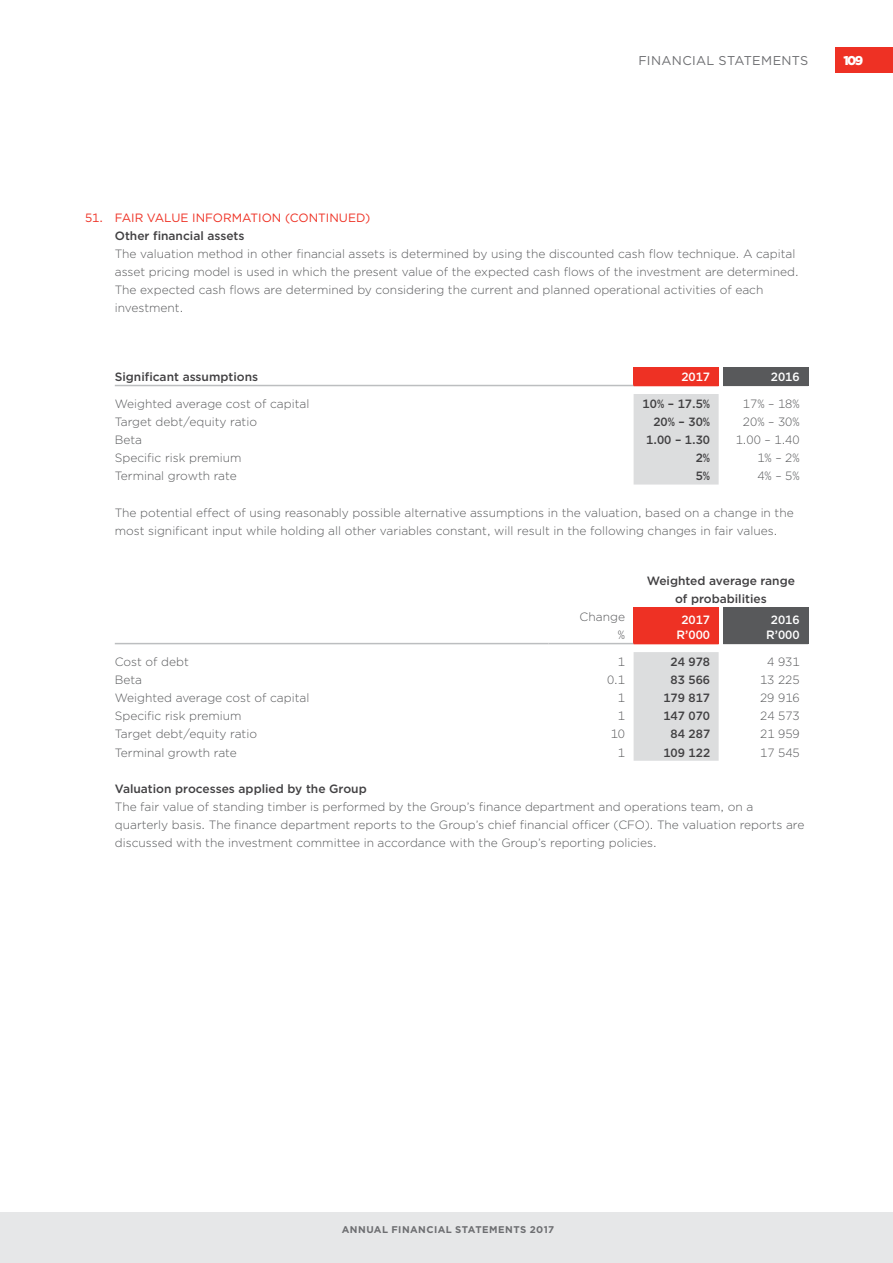
<style>
.page{position:relative;width:893px;height:1263px;background:#fff}
.page>*{position:absolute;margin:0;border:0;box-sizing:border-box;transform-origin:0 0}
.t1{font:12.75px "Gotham";letter-spacing:.025em;color:#6d6e71}
.t2{font:900 12.75px "Gotham";color:#fff}
.t3{font:300 12px/18px "Gotham";color:#58595b}
.t4{font:500 12px/18px "Gotham";color:#414042;text-align:center}
.t5{font:12px "Gotham";color:#ee3124}
.t6{font:500 12px/15px "Gotham";color:#fff;text-align:center}
.t7{font:700 9.75px "Gotham";letter-spacing:.045em;color:#6d6e71}
</style>
<div class="page">
<div style="left:0;top:1212px;width:893px;height:51px;background:#e6e7e8"></div>
<div style="left:835px;top:47px;width:58px;height:25px;background:#ee3124"></div>
<div style="left:634px;top:367px;width:85px;height:18px;background:#ee3124"></div>
<div style="left:723px;top:367px;width:85px;height:18px;background:#58595b"></div>
<div style="left:634px;top:394px;width:85px;height:90px;background:#dcddde"></div>
<hr style="left:115px;top:385px;width:519px;height:1px;background:#bcbec0">
<hr style="left:634px;top:385px;width:85px;height:1px;background:#ee3124">
<hr style="left:723px;top:385px;width:85px;height:1px;background:#58595b">
<div style="left:634px;top:607px;width:85px;height:37px;background:#ee3124"></div>
<div style="left:723px;top:607px;width:85px;height:37px;background:#58595b"></div>
<div style="left:634px;top:652px;width:85px;height:109px;background:#dcddde"></div>
<hr style="left:115px;top:643px;width:434px;height:1px;background:#bcbec0">
<hr style="left:549px;top:643px;width:85px;height:1px;background:#bcbec0">
<p class="t1" style="left:638px;top:52px;width:172px">FINANCIAL STATEMENTS</p>
<p class="t2" style="left:843px;top:51px;width:21px">109</p>
<p class="t5" style="left:85px;top:210px;width:287px">51. FAIR VALUE INFORMATION (CONTINUED)</p>
<p class="t4" style="left:115px;top:227px;width:131px">Other financial assets</p>
<p class="t3" style="left:115px;top:245px;width:685px">The valuation method in other financial assets is determined by using the discounted cash flow technique. A capital asset pricing model is used in which the present value of the expected cash flows of the investment are determined.<br>The expected cash flows are determined by considering the current and planned operational activities of each investment.</p>
<p class="t4" style="left:115px;top:368px;width:145px">Significant assumptions</p>
<p class="t6" style="left:681px;top:369px;width:30px">2017</p>
<p class="t6" style="left:771px;top:369px;width:30px">2016</p>
<p class="t3" style="left:115px;top:394px;width:196px">Weighted average cost of capital</p>
<p class="t4" style="left:643px;top:394px;width:69px">10% – 17.5%</p>
<p class="t3" style="left:743px;top:394px;width:58px">17% – 18%</p>
<p class="t3" style="left:115px;top:412px;width:144px">Target debt/equity ratio</p>
<p class="t4" style="left:653px;top:413px;width:58px">20% – 30%</p>
<p class="t3" style="left:743px;top:412px;width:58px">20% – 30%</p>
<p class="t3" style="left:115px;top:430px;width:29px">Beta</p>
<p class="t4" style="left:646px;top:431px;width:65px">1.00 – 1.30</p>
<p class="t3" style="left:736px;top:430px;width:65px">1.00 – 1.40</p>
<p class="t3" style="left:115px;top:449px;width:128px">Specific risk premium</p>
<p class="t4" style="left:696px;top:449px;width:16px">2%</p>
<p class="t3" style="left:757px;top:449px;width:44px">1% – 2%</p>
<p class="t3" style="left:115px;top:467px;width:123px">Terminal growth rate</p>
<p class="t4" style="left:696px;top:467px;width:16px">5%</p>
<p class="t3" style="left:757px;top:467px;width:44px">4% – 5%</p>
<p class="t3" style="left:115px;top:503px;width:680px">The potential effect of using reasonably possible alternative assumptions in the valuation, based on a change in the most significant input while holding all other variables constant, will result in the following changes in fair values.</p>
<p class="t4" style="left:647px;top:572px;width:150px">Weighted average range of probabilities</p>
<p class="t3" style="left:580px;top:608px;width:47px;text-align:right">Change %</p>
<p class="t6" style="left:677px;top:612px;width:35px">2017<br>R’000</p>
<p class="t6" style="left:766px;top:612px;width:35px">2016<br>R’000</p>
<p class="t3" style="left:115px;top:652px;width:75px">Cost of debt</p>
<p class="t3" style="left:618px;top:652px;width:9px">1</p>
<p class="t4" style="left:670px;top:652px;width:41px">24 978</p>
<p class="t3" style="left:767px;top:652px;width:34px">4 931</p>
<p class="t3" style="left:115px;top:670px;width:29px">Beta</p>
<p class="t3" style="left:607px;top:670px;width:19px">0.1</p>
<p class="t4" style="left:671px;top:671px;width:41px">83 566</p>
<p class="t3" style="left:760px;top:670px;width:41px">13 225</p>
<p class="t3" style="left:115px;top:689px;width:196px">Weighted average cost of capital</p>
<p class="t3" style="left:618px;top:689px;width:9px">1</p>
<p class="t4" style="left:663px;top:689px;width:48px">179 817</p>
<p class="t3" style="left:760px;top:689px;width:41px">29 916</p>
<p class="t3" style="left:115px;top:707px;width:128px">Specific risk premium</p>
<p class="t3" style="left:618px;top:707px;width:9px">1</p>
<p class="t4" style="left:663px;top:707px;width:48px">147 070</p>
<p class="t3" style="left:760px;top:707px;width:41px">24 573</p>
<p class="t3" style="left:115px;top:725px;width:144px">Target debt/equity ratio</p>
<p class="t3" style="left:611px;top:725px;width:16px">10</p>
<p class="t4" style="left:671px;top:725px;width:41px">84 287</p>
<p class="t3" style="left:760px;top:725px;width:41px">21 959</p>
<p class="t3" style="left:115px;top:743px;width:123px">Terminal growth rate</p>
<p class="t3" style="left:618px;top:743px;width:9px">1</p>
<p class="t4" style="left:663px;top:743px;width:48px">109 122</p>
<p class="t3" style="left:760px;top:743px;width:41px">17 545</p>
<p class="t4" style="left:115px;top:779px;width:253px">Valuation processes applied by the Group</p>
<p class="t3" style="left:115px;top:797px;width:691px">The fair value of standing timber is performed by the Group’s finance department and operations team, on a quarterly basis. The finance department reports to the Group’s chief financial officer (CFO). The valuation reports are discussed with the investment committee in accordance with the Group’s reporting policies.</p>
<p class="t7" style="left:342px;top:1222px;width:214px">ANNUAL FINANCIAL STATEMENTS 2017</p>
</div>
